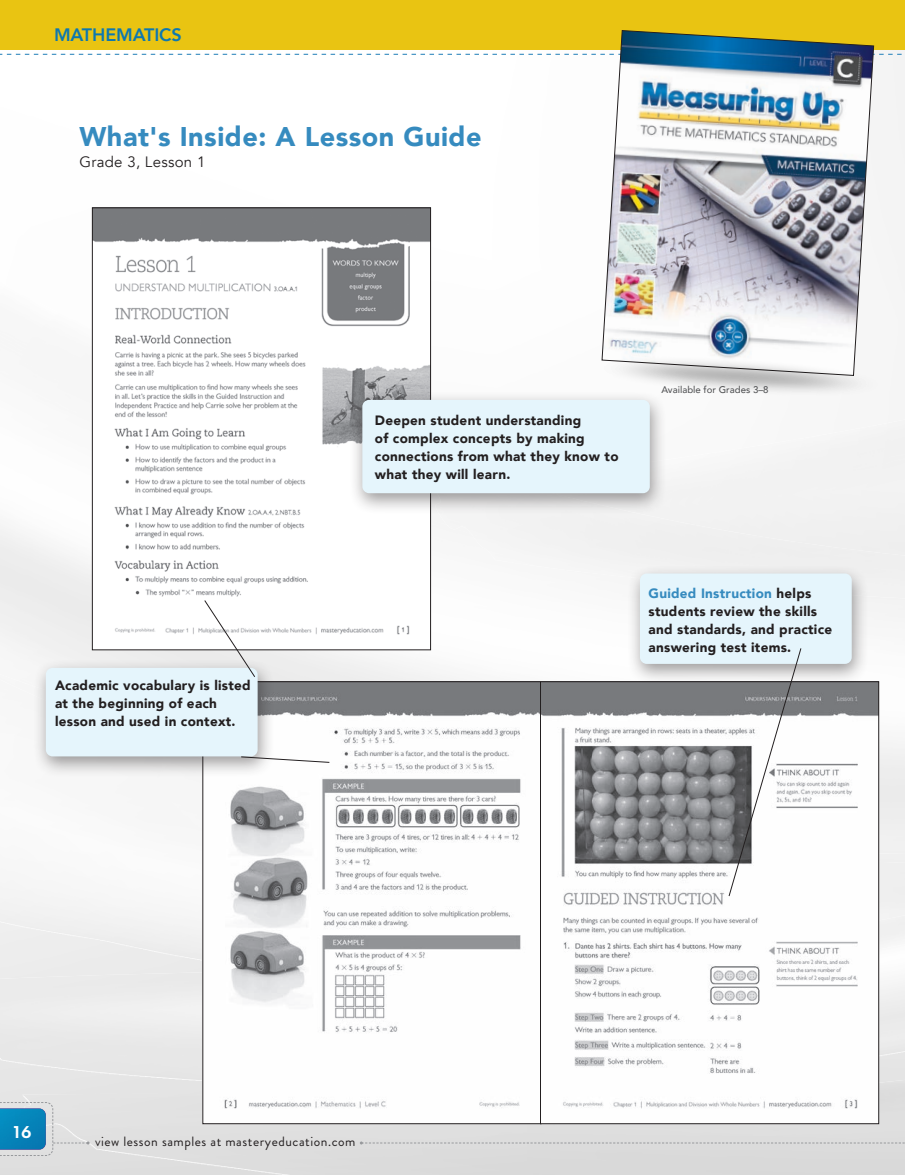
<style>
.page{position:relative;width:905px;height:1175px;background:#fff}
.page>*{position:absolute;margin:0;border:0;box-sizing:border-box;transform-origin:0 0}
.t1{font:900 27px "Avenir";letter-spacing:.02em;color:#368bbf}
.t2{font:700 22.5px "Neutra Disp";color:#fff}
._0_Lesson_num{font:800 18px "Avenir";letter-spacing:-.005em;color:#0d78b0}
.t3{font:15px "Avenir";letter-spacing:.02em;color:#231f20}
.t4{font:900 13.5px/18px "Avenir";letter-spacing:.02em;color:#231f20}
.t5{font:13.5px "Brandon Grotesque";letter-spacing:.04em;color:#231f20}
.t6{font:500 9.6px "Avenir";color:#57585a}
.s1{color:#368bbf}
</style>
<div class="page">
<img style="left:0;top:49px;width:904px;height:1125px">
<div style="left:667px;top:439px;width:237px;height:41px;background:#f4f4f4"></div>
<img style="left:784px;top:436px;width:120px;height:5px">
<img style="left:430px;top:565px;width:474px;height:108px">
<img style="left:165px;top:650px;width:265px;height:23px">
<img style="left:32px;top:319px;width:133px;height:340px">
<img style="left:0;top:280px;width:32px;height:393px">
<img style="left:29px;top:297px;width:48px;height:25px">
<div style="left:433px;top:480px;width:471px;height:118px;background:#f2f2f2"></div>
<div style="left:0;top:863px;width:904px;height:98px;background:#f3f3f3"></div>
<img style="left:0;top:673px;width:904px;height:190px">
<div style="left:22px;top:1087px;width:882px;height:87px;background:#ddd"></div>
<div style="left:0;top:961px;width:904px;height:126px;background:#eaeaea"></div>
<div style="left:879px;top:914px;width:25px;height:68px;background:#f6f6f6"></div>
<svg style="left:0;top:1101px;width:90px;height:55px;background:#8cbbd0"></svg>
<svg style="left:360px;top:1141px;width:544px;height:3px;background:#cececf"></svg>
<svg style="left:0;top:54px;width:904px;height:1px"></svg>
<div style="left:0;top:0;width:904px;height:49px;background:#e9c412"></div>
<img style="left:94px;top:209px;width:335px;height:439px">
<img style="left:601px;top:30px;width:273px;height:275px">
<img style="left:574px;top:305px;width:330px;height:131px">
<img style="left:204px;top:683px;width:335px;height:439px">
<svg style="left:542px;top:683px;width:335px;height:439px"></svg>
<div style="left:626px;top:564px;width:243px;height:121px;background:#231f20;opacity:.45"></div>
<div style="left:640px;top:573px;width:211px;height:91px;background:#e5f5fc;border-radius:7px"></div>
<svg style="left:728px;top:648px;width:74px;height:249px"></svg>
<div style="left:349px;top:391px;width:318px;height:124px;background:#231f20;opacity:.45"></div>
<div style="left:362px;top:400px;width:287px;height:93px;background:#e5f5fc;border-radius:7px"></div>
<div style="left:32px;top:659px;width:243px;height:119px;background:#231f20;opacity:.45"></div>
<div style="left:46px;top:668px;width:211px;height:88px;background:#e5f5fc;border-radius:7px"></div>
<svg style="left:203px;top:599px;width:53px;height:78px"></svg>
<svg style="left:240px;top:756px;width:90px;height:7px"></svg>
<p class="_0_Lesson_num" style="left:54px;top:20px;width:129px">MATHEMATICS</p>
<p class="t1" style="left:79px;top:114px;width:404px">What's Inside: A Lesson Guide</p>
<p class="t3" style="left:79px;top:153px;width:127px">Grade 3, Lesson 1</p>
<p class="t4" style="left:55px;top:676px;width:197px">Academic vocabulary is listed at the beginning of each lesson and used in context.</p>
<p class="t4" style="left:375px;top:410px;width:245px">Deepen student understanding<br>of complex concepts by making connections from what they know to what they will learn.</p>
<p class="t6" style="left:661px;top:381px;width:109px">Available for Grades 3–8</p>
<p class="t4" style="left:648px;top:584px;width:185px"><span class="s1">Guided Instruction</span> helps students review the skills and standards, and practice answering test items.</p>
<p class="t2" style="left:14px;top:1117px;width:20px">16</p>
<p class="t5" style="left:95px;top:1132px;width:262px">view lesson samples at masteryeducation.com</p>
</div>
